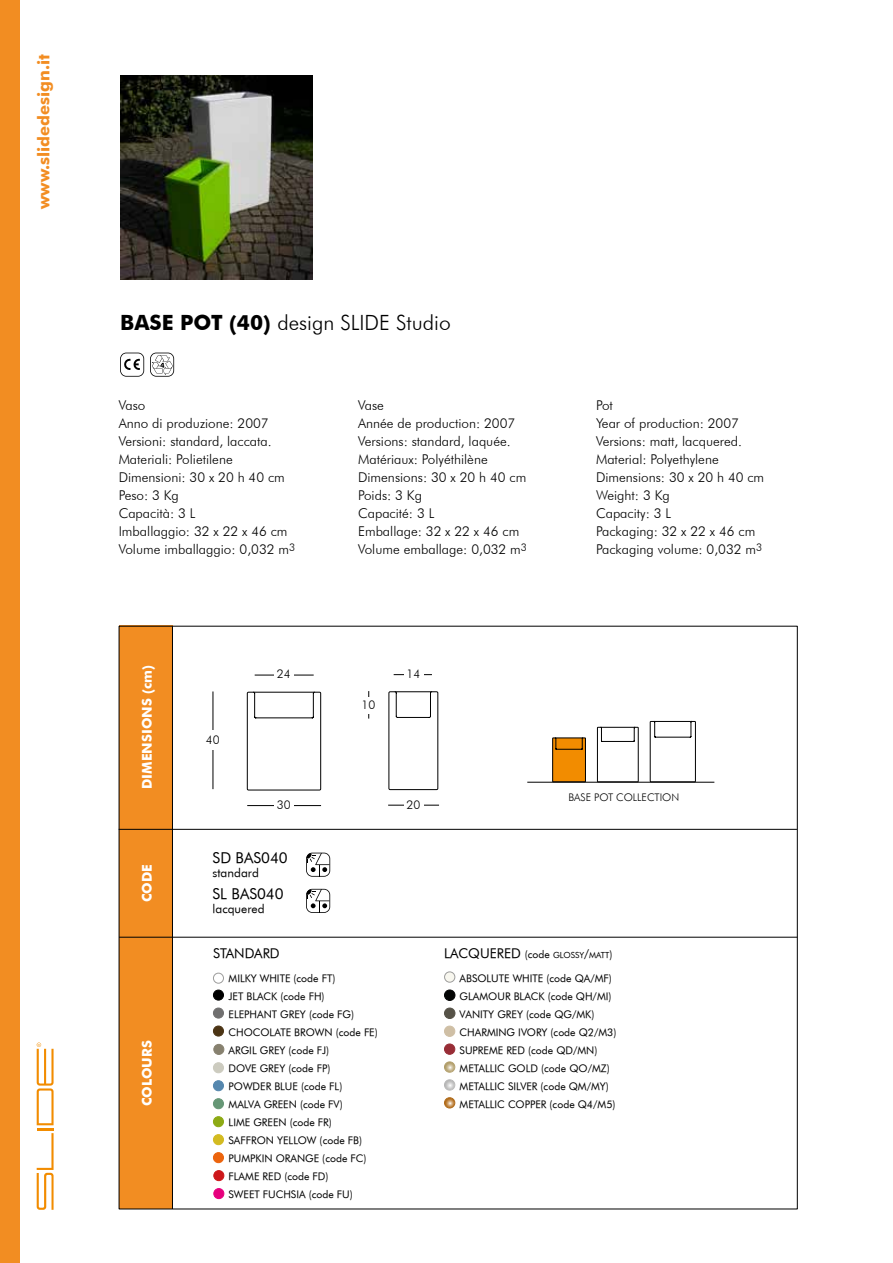
<style>
.page{position:relative;width:893px;height:1263px;background:#fff}
.page>*{position:absolute;margin:0;border:0;box-sizing:border-box;transform-origin:0 0}
.t1{font:300 21px "Futura BT";color:#000}
.t2{font:700 16.5px "Futura BT";color:#f28d22}
.t3{font:15px "Futura Book BT";color:#000}
.t4{font:300 13.5px/18px "Futura BT";color:#000}
.t5{font:700 13.5px "Futura BT";color:#fff}
.t6{font:13.5px "Futura Book BT";color:#000}
.t7{font:12px "Futura Book BT";color:#000}
.t8{font:300 12px "Futura BT";color:#000}
.t9{font:10.5px/18px "Futura Book BT";color:#000}
.t10{font:300 10.5px "Futura BT";color:#000}
.t11{font:8.4px "Futura Book BT";color:#000}
.s1{font-weight:700}
.s2{font-size:13.5px}
.s3{font-size:10.5px}
.s4{font-size:12px}
</style>
<div class="page">
<div style="left:0;top:0;width:20px;height:1263px;background:#f28d22"></div>
<svg style="left:37px;top:1042px;width:17px;height:168px"></svg>
<div style="left:119px;top:626px;width:53px;height:583px;background:#f28d22"></div>
<hr style="left:119px;top:829px;width:678px;height:1px;background:#000">
<hr style="left:172px;top:626px;width:1px;height:583px;background:#000">
<hr style="left:119px;top:937px;width:678px;height:1px;background:#000">
<svg style="left:306px;top:853px;width:24px;height:24px"></svg>
<svg style="left:306px;top:889px;width:24px;height:24px"></svg>
<div style="left:445px;top:972px;width:10px;height:10px;background:#f8f7ef;border-radius:50%"></div>
<div style="left:444px;top:972px;width:11px;height:10px;border:1px solid #9d9d9c;border-radius:50%"></div>
<div style="left:444px;top:1008px;width:11px;height:10px;background:#565247;border-radius:50%"></div>
<div style="left:444px;top:1008px;width:11px;height:11px;border:1px solid #565248;border-radius:50%"></div>
<div style="left:444px;top:1026px;width:11px;height:10px;background:#cfbfa5;border-radius:50%"></div>
<div style="left:444px;top:1026px;width:11px;height:11px;border:1px solid #cfbfa5;border-radius:50%"></div>
<div style="left:444px;top:1044px;width:11px;height:10px;background:#982d36;border-radius:50%"></div>
<div style="left:444px;top:1043px;width:11px;height:12px;border:1px solid #982d36;border-radius:50%"></div>
<svg style="left:444px;top:1062px;width:11px;height:10px"></svg>
<div style="left:444px;top:1061px;width:11px;height:11px;border:1px solid #fff;border-radius:50%"></div>
<svg style="left:444px;top:1080px;width:11px;height:10px"></svg>
<div style="left:444px;top:1079px;width:11px;height:11px;border:1px solid #fff;border-radius:50%"></div>
<svg style="left:444px;top:1098px;width:11px;height:10px"></svg>
<div style="left:444px;top:1097px;width:11px;height:11px;border:1px solid #af6815;border-radius:50%"></div>
<div style="left:444px;top:990px;width:11px;height:10px;background:#040505;border-radius:50%"></div>
<div style="left:444px;top:989px;width:11px;height:12px;border:1px solid #050506;border-radius:50%"></div>
<div style="left:213px;top:1099px;width:10px;height:10px;background:#669776;border-radius:50%"></div>
<div style="left:213px;top:1098px;width:11px;height:11px;border:1px solid #669776;border-radius:50%"></div>
<div style="left:213px;top:1152px;width:10px;height:11px;background:#ec640d;border-radius:50%"></div>
<div style="left:213px;top:1152px;width:11px;height:11px;border:1px solid #ec640d;border-radius:50%"></div>
<div style="left:213px;top:973px;width:11px;height:10px;border:1px solid #9d9d9c;border-radius:50%"></div>
<div style="left:213px;top:990px;width:10px;height:10px;background:#000;border-radius:50%"></div>
<div style="left:213px;top:990px;width:11px;height:10px;border:1px solid #000;border-radius:50%"></div>
<div style="left:213px;top:1008px;width:10px;height:10px;background:#706f6f;border-radius:50%"></div>
<div style="left:213px;top:1008px;width:11px;height:10px;border:1px solid #706f6f;border-radius:50%"></div>
<div style="left:213px;top:1026px;width:10px;height:10px;background:#4b3414;border-radius:50%"></div>
<div style="left:213px;top:1026px;width:11px;height:10px;border:1px solid #4b3414;border-radius:50%"></div>
<div style="left:214px;top:1044px;width:10px;height:10px;background:#87816f;border-radius:50%"></div>
<div style="left:213px;top:1044px;width:11px;height:11px;border:1px solid #87816f;border-radius:50%"></div>
<div style="left:213px;top:1063px;width:10px;height:10px;background:#cccbbf;border-radius:50%"></div>
<div style="left:213px;top:1062px;width:11px;height:11px;border:1px solid #cccbbf;border-radius:50%"></div>
<div style="left:213px;top:1081px;width:10px;height:10px;background:#5587ae;border-radius:50%"></div>
<div style="left:213px;top:1080px;width:11px;height:11px;border:1px solid #5587ae;border-radius:50%"></div>
<div style="left:213px;top:1134px;width:10px;height:11px;background:#d3bb21;border-radius:50%"></div>
<div style="left:213px;top:1134px;width:11px;height:11px;border:1px solid #d3bb21;border-radius:50%"></div>
<div style="left:213px;top:1117px;width:10px;height:10px;background:#8daa14;border-radius:50%"></div>
<div style="left:213px;top:1116px;width:11px;height:11px;border:1px solid #8daa14;border-radius:50%"></div>
<div style="left:214px;top:1188px;width:10px;height:10px;background:#e6007d;border-radius:50%"></div>
<div style="left:213px;top:1188px;width:11px;height:11px;border:1px solid #e6007d;border-radius:50%"></div>
<div style="left:214px;top:1170px;width:10px;height:11px;background:#cd171a;border-radius:50%"></div>
<div style="left:213px;top:1170px;width:11px;height:11px;border:1px solid #cd171a;border-radius:50%"></div>
<img style="left:120px;top:75px;width:193px;height:204px">
<hr style="left:213px;top:691px;width:1px;height:98px;background:#000">
<svg style="left:247px;top:691px;width:75px;height:100px"></svg>
<hr style="left:247px;top:805px;width:74px;height:1px;background:#000">
<hr style="left:255px;top:675px;width:59px;height:1px;background:#000">
<div style="left:274px;top:669px;width:19px;height:14px;background:#fff"></div>
<div style="left:274px;top:800px;width:19px;height:14px;background:#fff"></div>
<div style="left:200px;top:731px;width:26px;height:19px;background:#fff"></div>
<div style="left:388px;top:691px;width:50px;height:99px;border:1px solid #000"></div>
<svg style="left:395px;top:691px;width:37px;height:27px"></svg>
<hr style="left:388px;top:805px;width:51px;height:1px;background:#000">
<hr style="left:394px;top:674px;width:38px;height:1px;background:#000">
<div style="left:404px;top:669px;width:19px;height:14px;background:#fff"></div>
<div style="left:404px;top:800px;width:19px;height:14px;background:#fff"></div>
<svg style="left:552px;top:737px;width:34px;height:45px;background:#d27b03"></svg>
<svg style="left:597px;top:726px;width:42px;height:56px"></svg>
<svg style="left:649px;top:721px;width:47px;height:61px"></svg>
<hr style="left:527px;top:782px;width:187px;height:1px;background:#000">
<svg style="left:120px;top:353px;width:24px;height:24px"></svg>
<svg style="left:150px;top:353px;width:24px;height:24px"></svg>
<p class="t2" style="left:37px;top:209px;width:156px;rotate:-90deg">www.slidedesign.it</p>
<h1 class="t1" style="left:120px;top:314px;width:332px"><span class="s1">BASE POT (40)</span> design SLIDE Studio</h1>
<p class="t4" style="left:119px;top:397px;width:178px">Vaso<br>Anno di produzione: 2007<br>Versioni: standard, laccata.<br>Materiali: Polietilene<br>Dimensioni: 30 x 20 h 40 cm<br>Peso: 3 Kg<br>Capacità: 3 L<br>Imballaggio: 32 x 22 x 46 cm<br>Volume imballaggio: 0,032 m<sup>3</sup></p>
<p class="t4" style="left:358px;top:397px;width:170px">Vase<br>Année de production: 2007<br>Versions: standard, laquée.<br>Matériaux: Polyéthilène<br>Dimensions: 30 x 20 h 40 cm<br>Poids: 3 Kg<br>Capacité: 3 L<br>Emballage: 32 x 22 x 46 cm<br>Volume emballage: 0,032 m<sup>3</sup></p>
<p class="t4" style="left:596px;top:397px;width:170px">Pot<br>Year of production: 2007<br>Versions: matt, lacquered.<br>Material: Polyethylene<br>Dimensions: 30 x 20 h 40 cm<br>Weight: 3 Kg<br>Capacity: 3 L<br>Packaging: 32 x 22 x 46 cm<br>Packaging volume: 0,032 m<sup>3</sup></p>
<p class="t5" style="left:142px;top:789px;width:125px;rotate:-90deg">DIMENSIONS (cm)</p>
<p class="t5" style="left:142px;top:902px;width:40px;rotate:-90deg">CODE</p>
<p class="t5" style="left:142px;top:1106px;width:67px;rotate:-90deg">COLOURS</p>
<p class="t8" style="left:206px;top:735px;width:15px">40</p>
<p class="t8" style="left:277px;top:669px;width:15px">24</p>
<p class="t8" style="left:277px;top:800px;width:15px">30</p>
<p class="t3" style="left:213px;top:852px;width:77px">SD BAS040</p>
<p class="t7" style="left:213px;top:867px;width:48px">standard</p>
<p class="t3" style="left:213px;top:888px;width:73px">SL BAS040</p>
<p class="t7" style="left:213px;top:904px;width:53px">lacquered</p>
<p class="t8" style="left:362px;top:700px;width:15px">10</p>
<p class="t6" style="left:213px;top:947px;width:68px">STANDARD</p>
<p class="t9" style="left:229px;top:970px;width:151px">MILKY WHITE (code FT)<br>JET BLACK (code FH)<br>ELEPHANT GREY (code FG)<br>CHOCOLATE BROWN (code FE)<br>ARGIL GREY (code FJ)<br>DOVE GREY (code FP)<br>POWDER BLUE (code FL)<br>MALVA GREEN (code FV)<br>LIME GREEN (code FR)<br>SAFFRON YELLOW (code FB)<br>PUMPKIN ORANGE (code FC)<br>FLAME RED (code FD)<br>SWEET FUCHSIA (code FU)</p>
<p class="t8" style="left:407px;top:669px;width:15px">14</p>
<p class="t8" style="left:407px;top:800px;width:15px">20</p>
<p class="t10" style="left:568px;top:793px;width:112px">BASE POT COLLECTION</p>
<p class="t11" style="left:444px;top:951px;width:170px"><span class="s2">LACQUERED</span> <span class="s3">(code</span> GLOSSY<span class="s4">/</span>MATT<span class="s3">)</span></p>
<p class="t9" style="left:460px;top:970px;width:158px">ABSOLUTE WHITE (code QA/MF)<br>GLAMOUR BLACK (code QH/MI)<br>VANITY GREY (code QG/MK)<br>CHARMING IVORY (code Q2/M3)<br>SUPREME RED (code QD/MN)<br>METALLIC GOLD (code QO/MZ)<br>METALLIC SILVER (code QM/MY)<br>METALLIC COPPER (code Q4/M5)</p>
</div>
